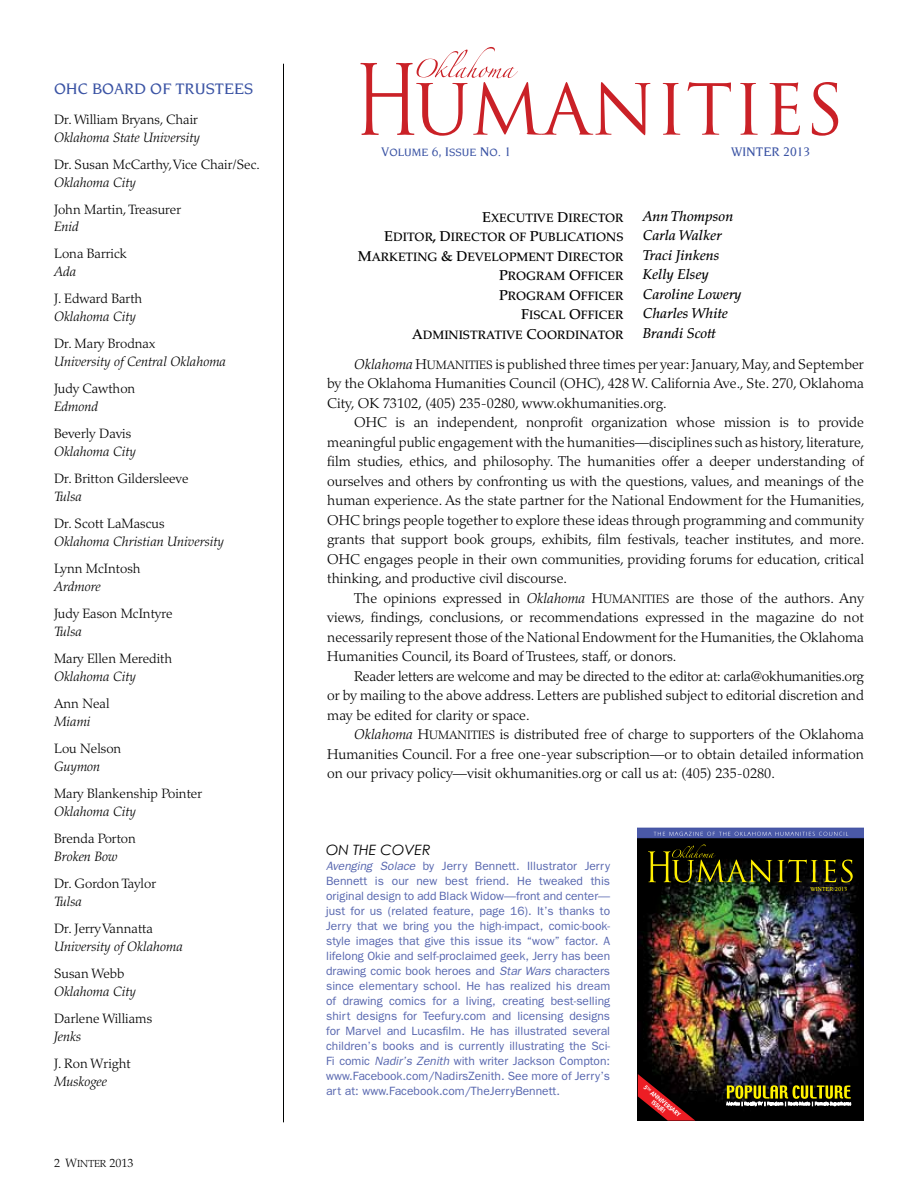
<style>
.page{position:relative;width:918px;height:1188px;background:#fff}
.page>*{position:absolute;margin:0;border:0;box-sizing:border-box;transform-origin:0 0}
.t1{font:16.5px "Novarese Medium SC850";color:#3a53a4}
.t2{font:300 14.25px/19.5px "Palatino";color:#000;text-align:justify}
.t3{font:italic 500 14.25px "Palatino";color:#000}
.t4{font:italic 14.25px "Century Gothic";color:#000}
.t5{font:300 13.5px "Palatino";color:#000}
.t6{font:italic 300 13.5px "Palatino";color:#000}
.t7{font:500 13.5px "Novarese";color:#3a53a4}
.t8{font:12.15px "Palatino Medium SC850";color:#000}
.t9{font:12px/15px "Franklin Gothic";color:#5766af;text-align:justify}
.t10{font:12px "Palatino Light SC850";color:#000}
.t11{font:11.55px "Novarese Medium SC850";color:#3a53a4}
.t12{font:500 6.3px "Novarese";color:#fff200}
.t13{font:800 5.85px/6.6px "Futura LT Pro";color:#fff;text-align:center;scale:.96 1}
.s1{font-size:10.2px}
.s2{font-size:13.5px}
.s3{font-family:"Novarese Medium SC850";font-weight:400}
.s4{font-size:14.25px}
.s5{font-style:italic}
.s6{font-family:"Palatino Light SC850";font-weight:400;font-size:12.15px}
</style>
<div class="page">
<hr style="left:283px;top:64px;width:1px;height:1058px;background:#000101">
<svg style="left:663px;top:83px;width:17px;height:52px"></svg>
<svg style="left:688px;top:82px;width:43px;height:53px"></svg>
<svg style="left:740px;top:83px;width:18px;height:52px"></svg>
<svg style="left:770px;top:82px;width:30px;height:53px"></svg>
<svg style="left:812px;top:82px;width:26px;height:54px"></svg>
<svg style="left:360px;top:47px;width:290px;height:89px"></svg>
<img style="left:638px;top:838px;width:226px;height:283px">
<svg style="left:638px;top:1074px;width:57px;height:47px;background:#580c0e"></svg>
<svg style="left:638px;top:828px;width:226px;height:10px;background:#5361ac"></svg>
<svg style="left:778px;top:860px;width:75px;height:23px;background:#393604"></svg>
<svg style="left:648px;top:845px;width:124px;height:38px;background:#2c2c04"></svg>
<svg style="left:727px;top:1085px;width:124px;height:21px;background:#7c772a"></svg>
<p class="t1" style="left:54px;top:79px;width:201px">OHC BOARD OF TRUSTEES</p>
<p class="t5" style="left:54px;top:111px;width:145px">Dr. William Bryans, Chair</p>
<p class="t6" style="left:54px;top:129px;width:147px">Oklahoma State University</p>
<p class="t5" style="left:54px;top:156px;width:207px">Dr. Susan McCarthy,Vice Chair/Sec.</p>
<p class="t6" style="left:54px;top:174px;width:84px">Oklahoma City</p>
<p class="t5" style="left:54px;top:201px;width:129px">John Martin, Treasurer</p>
<p class="t6" style="left:54px;top:219px;width:27px">Enid</p>
<p class="t5" style="left:54px;top:246px;width:74px">Lona Barrick</p>
<p class="t6" style="left:54px;top:264px;width:24px">Ada</p>
<p class="t5" style="left:54px;top:291px;width:90px">J. Edward Barth</p>
<p class="t6" style="left:54px;top:309px;width:84px">Oklahoma City</p>
<p class="t5" style="left:54px;top:336px;width:103px">Dr. Mary Brodnax</p>
<p class="t6" style="left:54px;top:354px;width:174px">University of Central Oklahoma</p>
<p class="t5" style="left:54px;top:381px;width:83px">Judy Cawthon</p>
<p class="t6" style="left:54px;top:399px;width:46px">Edmond</p>
<p class="t5" style="left:54px;top:426px;width:79px">Beverly Davis</p>
<p class="t6" style="left:54px;top:444px;width:84px">Oklahoma City</p>
<p class="t5" style="left:54px;top:471px;width:136px">Dr. Britton Gildersleeve</p>
<p class="t6" style="left:54px;top:489px;width:29px">Tulsa</p>
<p class="t5" style="left:54px;top:516px;width:112px">Dr. Scott LaMascus</p>
<p class="t6" style="left:54px;top:534px;width:171px">Oklahoma Christian University</p>
<p class="t5" style="left:54px;top:561px;width:88px">Lynn McIntosh</p>
<p class="t6" style="left:54px;top:579px;width:48px">Ardmore</p>
<p class="t5" style="left:54px;top:606px;width:120px">Judy Eason McIntyre</p>
<p class="t6" style="left:54px;top:624px;width:29px">Tulsa</p>
<p class="t5" style="left:54px;top:651px;width:120px">Mary Ellen Meredith</p>
<p class="t6" style="left:54px;top:669px;width:84px">Oklahoma City</p>
<p class="t5" style="left:54px;top:696px;width:57px">Ann Neal</p>
<p class="t6" style="left:54px;top:714px;width:38px">Miami</p>
<p class="t5" style="left:54px;top:741px;width:69px">Lou Nelson</p>
<p class="t6" style="left:54px;top:759px;width:48px">Guymon</p>
<p class="t5" style="left:54px;top:786px;width:150px">Mary Blankenship Pointer</p>
<p class="t6" style="left:54px;top:804px;width:84px">Oklahoma City</p>
<p class="t5" style="left:54px;top:831px;width:83px">Brenda Porton</p>
<p class="t6" style="left:54px;top:849px;width:65px">Broken Bow</p>
<p class="t5" style="left:54px;top:876px;width:104px">Dr. Gordon Taylor</p>
<p class="t6" style="left:54px;top:894px;width:29px">Tulsa</p>
<p class="t5" style="left:54px;top:921px;width:101px">Dr. Jerry Vannatta</p>
<p class="t6" style="left:54px;top:939px;width:130px">University of Oklahoma</p>
<p class="t5" style="left:54px;top:966px;width:72px">Susan Webb</p>
<p class="t6" style="left:54px;top:984px;width:84px">Oklahoma City</p>
<p class="t5" style="left:54px;top:1011px;width:100px">Darlene Williams</p>
<p class="t6" style="left:54px;top:1029px;width:28px">Jenks</p>
<p class="t5" style="left:54px;top:1056px;width:78px">J. Ron Wright</p>
<p class="t6" style="left:54px;top:1074px;width:54px">Muskogee</p>
<p class="t10" style="left:54px;top:1156px;width:81px">2 W<span class="s1">INTER</span> 2013</p>
<p class="t11" style="left:381px;top:146px;width:132px"><span class="s2">V</span>OlUmE <span class="s2">6, I</span>SSUE <span class="s2">N</span>O<span class="s2">. 1</span></p>
<p class="t7" style="left:731px;top:144px;width:81px">WINTER <span class="s3">2013</span></p>
<p class="t8" style="left:482px;top:210px;width:143px"><span class="s4">E</span>XECUTIVE <span class="s4">D</span>IRECTOR</p>
<p class="t3" style="left:643px;top:208px;width:92px">Ann Thompson</p>
<p class="t8" style="left:384px;top:230px;width:241px"><span class="s4">E</span>DITOR<span class="s4">, D</span>IRECTOR OF <span class="s4">P</span>UBLICATIONS</p>
<p class="t3" style="left:643px;top:227px;width:80px">Carla Walker</p>
<p class="t8" style="left:358px;top:249px;width:267px"><span class="s4">M</span>ARKETING <span class="s4">&amp; D</span>EVELOPMENT <span class="s4">D</span>IRECTOR</p>
<p class="t3" style="left:643px;top:247px;width:78px">Traci Jinkens</p>
<p class="t8" style="left:499px;top:269px;width:126px"><span class="s4">P</span>ROGRAM <span class="s4">O</span>FFICER</p>
<p class="t3" style="left:643px;top:266px;width:68px">Kelly Elsey</p>
<p class="t8" style="left:499px;top:288px;width:126px"><span class="s4">P</span>ROGRAM <span class="s4">O</span>FFICER</p>
<p class="t3" style="left:643px;top:286px;width:100px">Caroline Lowery</p>
<p class="t8" style="left:521px;top:308px;width:104px"><span class="s4">F</span>ISCAL <span class="s4">O</span>FFICER</p>
<p class="t3" style="left:643px;top:305px;width:87px">Charles White</p>
<p class="t8" style="left:412px;top:327px;width:213px"><span class="s4">A</span>DMINISTRATIVE <span class="s4">C</span>OORDINATOR</p>
<p class="t3" style="left:643px;top:325px;width:74px">Brandi Scott</p>
<p class="t2" style="left:327px;top:354px;width:538px;text-indent:27px"><span class="s5">Oklahoma</span> H<span class="s6">UMANITIES</span> is published three times per year: January, May, and September by the Oklahoma Humanities Council (OHC), 428 W. California Ave., Ste. 270, Oklahoma City, OK 73102, (405) 235-0280, www.okhumanities.org.</p>
<p class="t2" style="left:327px;top:413px;width:539px;text-indent:27px">OHC is an independent, nonprofit organization whose mission is to provide meaningful public engagement with the humanities—disciplines such as history, literature, film studies, ethics, and philosophy. The humanities offer a deeper understanding of ourselves and others by confronting us with the questions, values, and meanings of the human experience. As the state partner for the National Endowment for the Humanities, OHC brings people together to explore these ideas through programming and community grants that support book groups, exhibits, film festivals, teacher institutes, and more.<br>OHC engages people in their own communities, providing forums for education, critical thinking, and productive civil discourse.</p>
<p class="t2" style="left:327px;top:588px;width:538px;text-indent:27px">The opinions expressed in <span class="s5">Oklahoma</span> H<span class="s6">UMANITIES</span> are those of the authors. Any views, findings, conclusions, or recommendations expressed in the magazine do not necessarily represent those of the National Endowment for the Humanities, the Oklahoma Humanities Council, its Board of Trustees, staff, or donors.</p>
<p class="t2" style="left:327px;top:666px;width:538px;text-indent:27px">Reader letters are welcome and may be directed to the editor at: carla@okhumanities.org or by mailing to the above address. Letters are published subject to editorial discretion and may be edited for clarity or space.</p>
<p class="t2" style="left:327px;top:725px;width:538px;text-indent:27px"><span class="s5">Oklahoma</span> H<span class="s6">UMANITIES</span> is distributed free of charge to supporters of the Oklahoma Humanities Council. For a free one-year subscription—or to obtain detailed information on our privacy policy—visit okhumanities.org or call us at: (405) 235-0280.</p>
<p class="t4" style="left:326px;top:841px;width:106px">ON THE COVER</p>
<p class="t9" style="left:326px;top:858px;width:286px"><span class="s5">Avenging Solace</span> by Jerry Bennett. Illustrator Jerry Bennett is our new best friend. He tweaked this original design to add Black Widow—front and center— just for us (related feature, page 16). It’s thanks to Jerry that we bring you the high-impact, comic-book&shy;style images that give this issue its “wow” factor. A lifelong Okie and self-proclaimed geek, Jerry has been drawing comic book heroes and <span class="s5">Star Wars</span> characters since elementary school. He has realized his dream of drawing comics for a living, creating best-selling shirt designs for Teefury.com and licensing designs for Marvel and Lucasfilm. He has illustrated several children’s books and is currently illustrating the Sci-Fi comic <span class="s5">Nadir’s Zenith</span> with writer Jackson Compton: www.Facebook.com/NadirsZenith. See more of Jerry’s art at: www.Facebook.com/TheJerryBennett.</p>
<p class="t13" style="left:647px;top:1084px;width:49px;rotate:39deg">5 <sup>th</sup> AnniversAry issue!</p>
<p class="t12" style="left:811px;top:885px;width:38px">WINTER <span class="s3">2013</span></p>
</div>
